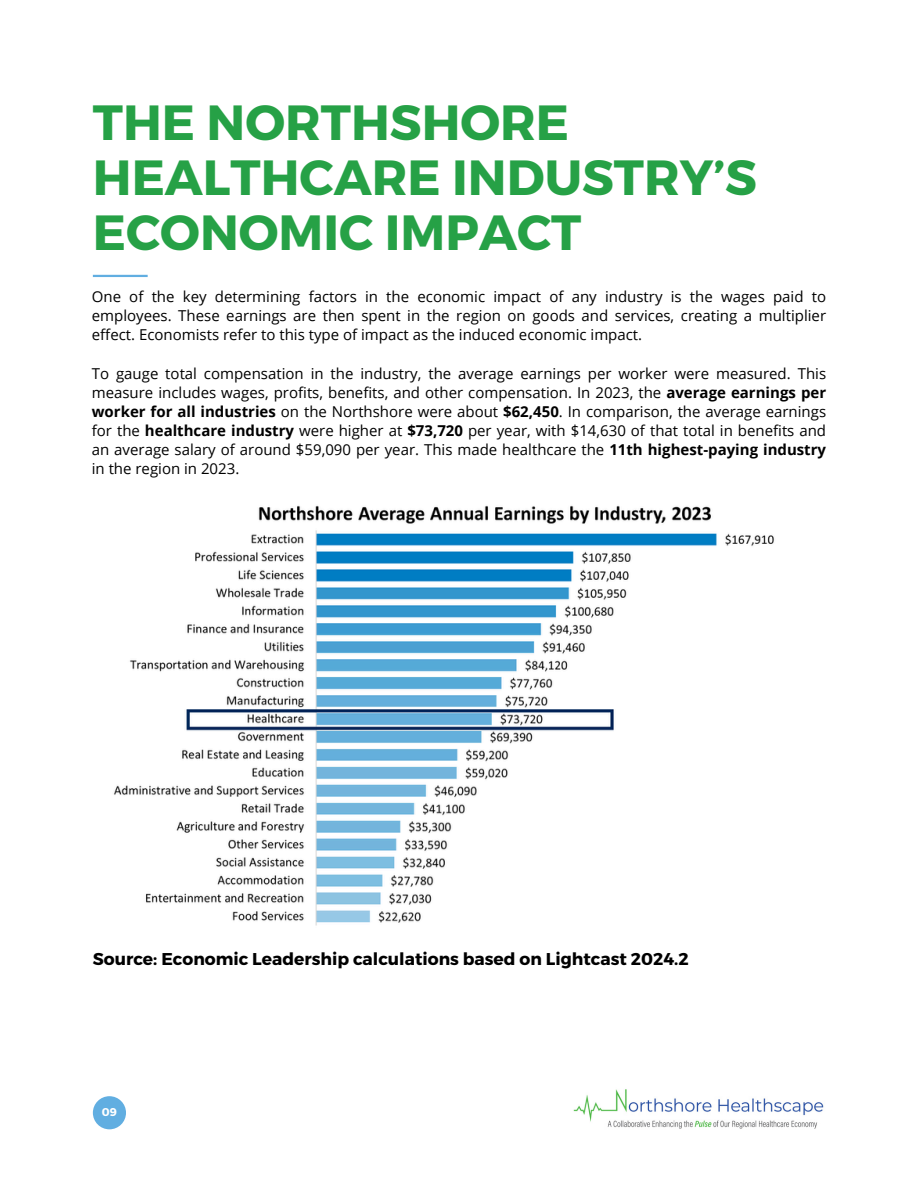
<style>
.page{position:relative;width:918px;height:1188px;background:#fff}
.page>*{position:absolute;margin:0;border:0;box-sizing:border-box;transform-origin:0 0}
.t1{font:700 49.35px/55.1px "Montserrat";color:#26a146}
.t2{font:700 17.1px "Montserrat";color:#000}
.t3{font:15px/19.2px "Open Sans";color:#000;text-align:justify}
.t4{font:700 11.25px "Montserrat";color:#fff}
.s1{font-weight:700}
</style>
<div class="page">
<hr style="left:93px;top:275px;width:55px;height:2px;background:#61aee1">
<img style="left:114px;top:505px;width:660px;height:421px">
<div style="left:93px;top:1096px;width:33px;height:33px;background:#61aee1;border-radius:50%"></div>
<img style="left:573px;top:1089px;width:251px;height:40px">
<p class="t1" style="left:93px;top:93px;width:666px">THE NORTHSHORE<br>HEALTHCARE INDUSTRY’S<br>ECONOMIC IMPACT</p>
<p class="t3" style="left:92px;top:287px;width:736px">One of the key determining factors in the economic impact of any industry is the wages paid to employees. These earnings are then spent in the region on goods and services, creating a multiplier effect. Economists refer to this type of impact as the induced economic impact.</p>
<p class="t3" style="left:92px;top:363px;width:736px">To gauge total compensation in the industry, the average earnings per worker were measured. This measure includes wages, profits, benefits, and other compensation. In 2023, the <span class="s1">average earnings per worker for all industries</span> on the Northshore were about <span class="s1">$62,450</span>. In comparison, the average earnings for the <span class="s1">healthcare industry</span> were higher at <span class="s1">$73,720</span> per year, with $14,630 of that total in benefits and an average salary of around $59,090 per year. This made healthcare the <span class="s1">11th highest-paying industry </span>in the region in 2023.</p>
<p class="t2" style="left:93px;top:947px;width:597px">Source: Economic Leadership calculations based on Lightcast 2024.2</p>
<h1 class="t4" style="left:102px;top:1104px;width:17px">09</h1>
</div>
